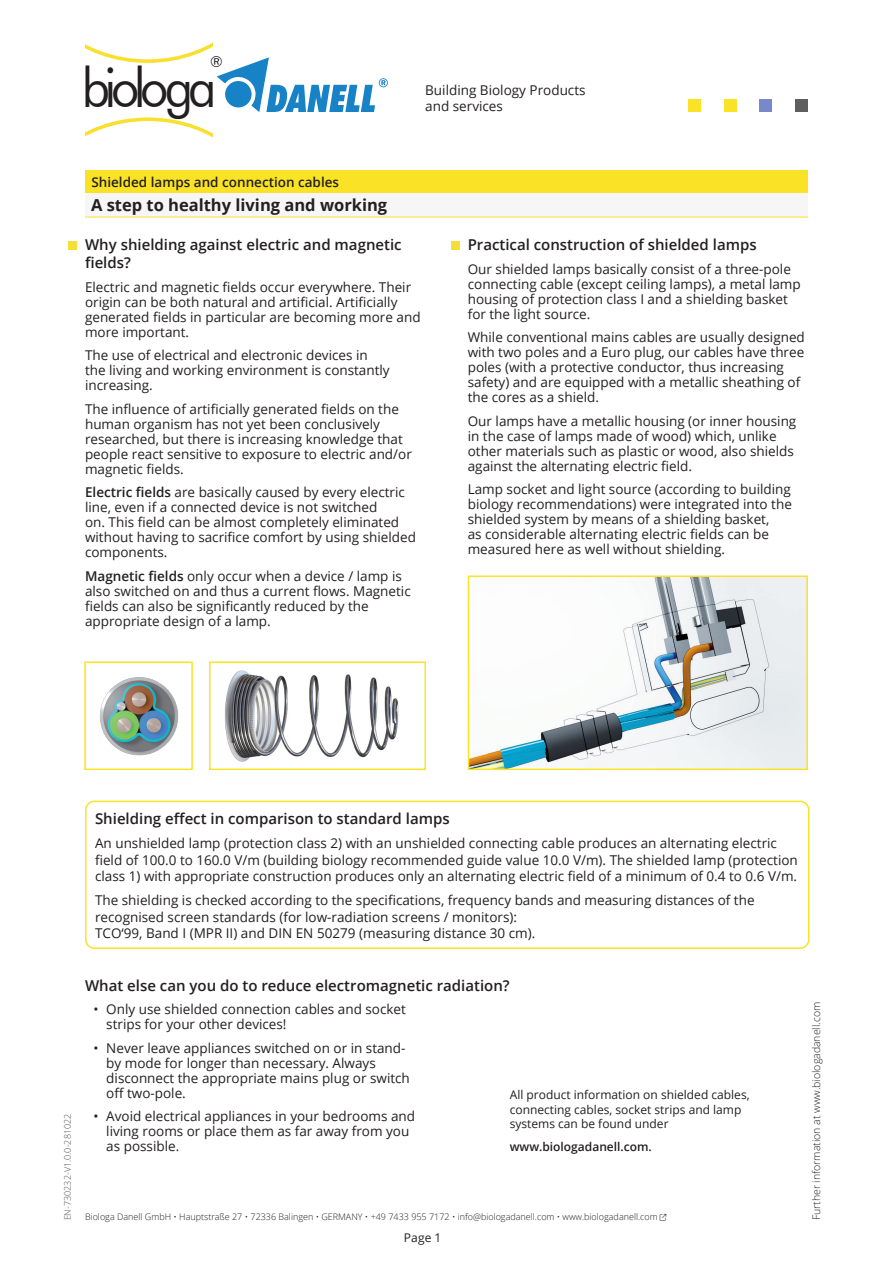
<style>
.page{position:relative;width:893px;height:1263px;background:#fff}
.page>*{position:absolute;margin:0;border:0;box-sizing:border-box;transform-origin:0 0}
.t1{font:55.35px "Futura BT";letter-spacing:-.11em;color:#231f20;scale:.9 1}
.Hauptüberschrift_Tab{font:700 16.5px "Open Sans";color:#231f20}
.t2{font:15.15px "Futura BT";color:#231f20}
.t3{font:600 15px/18px "Open Sans";color:#231f20}
.t4{font:13.5px/15px "Open Sans";color:#231f20}
.Überschrift_Tabelle{font:600 13.5px "Open Sans";color:#231f20}
.t5{font:12px/14.4px "Open Sans";color:#231f20}
.t6{font:600 12px "Open Sans";color:#231f20}
.t7{font:300 10.5px "Open Sans";color:#231f20}
.t8{font:300 9px "Open Sans";color:#231f20}
.t9{font:300 9px "Open Sans";color:#545655}
.s1{font-weight:600}
</style>
<div class="page">
<div style="left:688px;top:99px;width:13px;height:13px;background:#fae326"></div>
<div style="left:724px;top:99px;width:13px;height:13px;background:#fae326"></div>
<div style="left:760px;top:99px;width:12px;height:13px;background:#7789c9"></div>
<div style="left:795px;top:99px;width:13px;height:13px;background:#5f5e5e"></div>
<svg style="left:86px;top:43px;width:302px;height:94px"></svg>
<div style="left:85px;top:170px;width:723px;height:23px;background:#fae326"></div>
<div style="left:85px;top:193px;width:723px;height:24px;background:#f6f6f6"></div>
<hr style="left:85px;top:217px;width:723px;height:1px;background:#fae326">
<div style="left:68px;top:242px;width:9px;height:8px;background:#f4df37"></div>
<div style="left:85px;top:801px;width:724px;height:148px;border:2px solid #fae326;border-radius:9px"></div>
<div style="left:451px;top:242px;width:8px;height:8px;background:#f4df37"></div>
<img style="left:471px;top:578px;width:334px;height:189px">
<div style="left:468px;top:575px;width:340px;height:195px;border:2px solid #fae326"></div>
<img style="left:100px;top:677px;width:79px;height:79px">
<div style="left:84px;top:661px;width:109px;height:109px;border:2px solid #fae326"></div>
<img style="left:224px;top:670px;width:175px;height:92px">
<div style="left:209px;top:661px;width:217px;height:109px;border:2px solid #fae326"></div>
<p class="t2" style="left:210px;top:53px;width:14px">®</p>
<h1 class="t1" style="left:82px;top:53px;width:151px">biologa</h1>
<p class="t4" style="left:425px;top:82px;width:162px;line-height:16.2px">Building Biology Products and services</p>
<p class="Überschrift_Tabelle" style="left:91px;top:173px;width:249px">Shielded lamps and connection cables</p>
<p class="Hauptüberschrift_Tab" style="left:91px;top:193px;width:298px">A step to healthy living and working</p>
<p class="t3" style="left:85px;top:235px;width:318px">Why shielding against electric and magnetic fields?</p>
<p class="t4" style="left:85px;top:279px;width:337px">Electric and magnetic fields occur everywhere. Their origin can be both natural and artificial. Artificially generated fields in particular are becoming more and more important.</p>
<p class="t4" style="left:85px;top:347px;width:306px">The use of electrical and electronic devices in the living and working environment is constantly increasing.</p>
<p class="t4" style="left:85px;top:401px;width:328px">The influence of artificially generated fields on the human organism has not yet been conclusively researched, but there is increasing knowledge that people react sensitive to exposure to electric and/or magnetic fields.</p>
<p class="t4" style="left:85px;top:484px;width:332px"><span class="s1">Electric fields</span> are basically caused by every electric line, even if a connected device is not switched<br>on. This field can be almost completely eliminated without having to sacrifice comfort by using shielded components.</p>
<p class="t4" style="left:85px;top:568px;width:327px"><span class="s1">Magnetic fields</span> only occur when a device / lamp is also switched on and thus a current flows. Magnetic fields can also be significantly reduced by the appropriate design of a lamp.</p>
<p class="t3" style="left:468px;top:235px;width:290px">Practical construction of shielded lamps</p>
<p class="t4" style="left:468px;top:261px;width:334px">Our shielded lamps basically consist of a three-pole connecting cable (except ceiling lamps), a metal lamp housing of protection class I and a shielding basket for the light source.</p>
<p class="t4" style="left:468px;top:329px;width:339px">While conventional mains cables are usually designed with two poles and a Euro plug, our cables have three poles (with a protective conductor, thus increasing safety) and are equipped with a metallic sheathing of the cores as a shield.</p>
<p class="t4" style="left:468px;top:413px;width:330px">Our lamps have a metallic housing (or inner housing in the case of lamps made of wood) which, unlike other materials such as plastic or wood, also shields against the alternating electric field.</p>
<p class="t4" style="left:468px;top:481px;width:326px">Lamp socket and light source (according to building biology recommendations) were integrated into the shielded system by means of a shielding basket,<br>as considerable alternating electric fields can be measured here as well without shielding.</p>
<p class="t3" style="left:95px;top:809px;width:356px">Shielding effect in comparison to standard lamps</p>
<p class="t4" style="left:95px;top:835px;width:704px;line-height:16.2px">An unshielded lamp (protection class 2) with an unshielded connecting cable produces an alternating electric field of 100.0 to 160.0 V/m (building biology recommended guide value 10.0 V/m). The shielded lamp (protection class 1) with appropriate construction produces only an alternating electric field of a minimum of 0.4 to 0.6 V/m.</p>
<p class="t4" style="left:95px;top:892px;width:661px;line-height:16.2px">The shielding is checked according to the specifications, frequency bands and measuring distances of the recognised screen standards (for low-radiation screens / monitors):<br>TCO‘99, Band I (MPR II) and DIN EN 50279 (measuring distance 30 cm).</p>
<p class="t9" style="left:61px;top:1220px;width:108px;rotate:-90deg">EN-730232-V1.0.0-281022</p>
<p class="t3" style="left:85px;top:976px;width:426px">What else can you do to reduce electromagnetic radiation?</p>
<p class="t4" style="left:106px;top:1001px;width:301px;text-indent:-13px">• Only use shielded connection cables and socket strips for your other devices!</p>
<p class="t4" style="left:106px;top:1040px;width:305px;text-indent:-13px">• Never leave appliances switched on or in stand&shy;by mode for longer than necessary. Always disconnect the appropriate mains plug or switch off two-pole.</p>
<p class="t4" style="left:106px;top:1108px;width:310px;text-indent:-13px">• Avoid electrical appliances in your bedrooms and living rooms or place them as far away from you as possible.</p>
<p class="t5" style="left:510px;top:1087px;width:241px">All product information on shielded cables, connecting cables, socket strips and lamp systems can be found under</p>
<p class="t6" style="left:510px;top:1138px;width:144px">www.biologadanell.com.</p>
<p class="t8" style="left:85px;top:1211px;width:583px">Biologa Danell GmbH • Hauptstraße 27 • 72336 Balingen • GERMANY • +49 7433 955 7172 • info@biologadanell.com • www.biologadanell.com □◆▼□▲❑◆</p>
<p class="t5" style="left:404px;top:1230px;width:39px">Page 1</p>
<p class="t7" style="left:809px;top:1220px;width:220px;rotate:-90deg">Further information at www.biologadanell.com</p>
</div>
